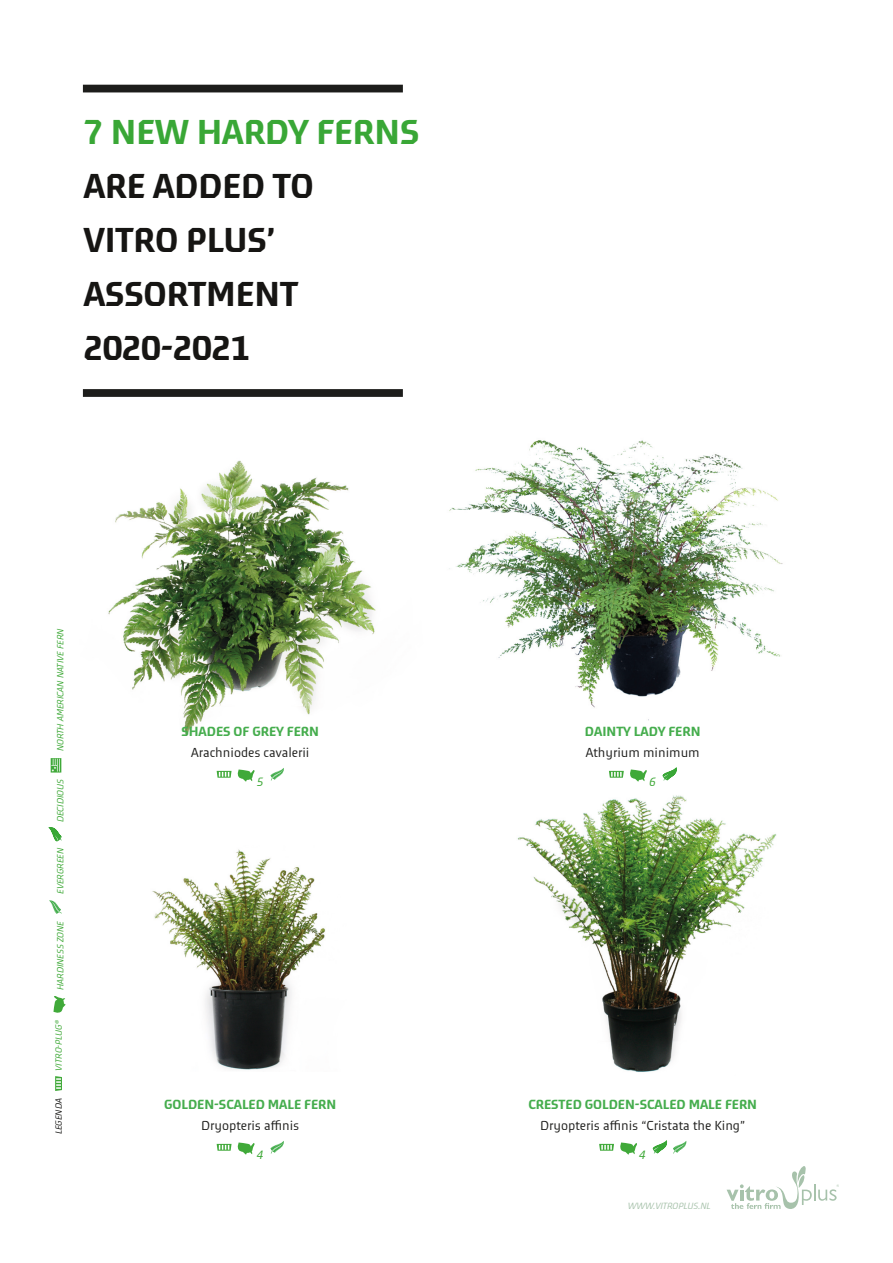
<style>
.page{position:relative;width:893px;height:1263px;background:#fff}
.page>*{position:absolute;margin:0;border:0;box-sizing:border-box;transform-origin:0 0}
.t1{font:700 34.35px/54px "Meran Pro";color:#161513}
.t2{font:700 13.2px "Meran Pro";color:#45ad4d}
.t3{font:12.9px "Meran Pro";color:#1d1d1b}
.Broodtekst{font:italic 12px "Meran Pro";color:#40a939}
.Broodtekst-2{font:italic 9px "Meran Pro";color:#40a939}
.Broodtekst-3{font:italic 9px "Meran Pro";color:#a7c2ab}
.Broodtekst-4{font:italic 9px "Meran Pro";color:#1d1d1b}
.s1{color:#39a736}
</style>
<div class="page">
<img style="left:152px;top:849px;width:173px;height:221px">
<svg style="left:217px;top:1144px;width:15px;height:7px"></svg>
<svg style="left:238px;top:1142px;width:17px;height:12px"></svg>
<svg style="left:270px;top:1141px;width:14px;height:13px"></svg>
<img style="left:108px;top:460px;width:268px;height:275px">
<svg style="left:217px;top:771px;width:15px;height:7px"></svg>
<svg style="left:238px;top:769px;width:17px;height:13px"></svg>
<svg style="left:270px;top:768px;width:14px;height:13px"></svg>
<img style="left:449px;top:440px;width:334px;height:281px">
<svg style="left:609px;top:771px;width:15px;height:7px"></svg>
<svg style="left:630px;top:769px;width:17px;height:13px"></svg>
<svg style="left:663px;top:767px;width:14px;height:14px"></svg>
<img style="left:517px;top:795px;width:260px;height:277px">
<svg style="left:599px;top:1144px;width:15px;height:7px"></svg>
<svg style="left:620px;top:1142px;width:17px;height:12px"></svg>
<svg style="left:653px;top:1140px;width:14px;height:14px"></svg>
<svg style="left:673px;top:1141px;width:13px;height:13px"></svg>
<svg style="left:53px;top:996px;width:13px;height:17px"></svg>
<svg style="left:51px;top:758px;width:10px;height:14px"></svg>
<svg style="left:55px;top:1076px;width:7px;height:15px"></svg>
<svg style="left:49px;top:900px;width:13px;height:14px"></svg>
<svg style="left:49px;top:827px;width:13px;height:15px"></svg>
<svg style="left:727px;top:1166px;width:112px;height:43px"></svg>
<div style="left:83px;top:389px;width:320px;height:8px;background:#1d1d1b"></div>
<div style="left:83px;top:85px;width:320px;height:7px;background:#1d1d1b"></div>
<p class="t1" style="left:84px;top:104px;width:337px"><span class="s1">7 NEW HARDY FERNS<br></span>ARE ADDED TO<br>VITRO PLUS’<br>ASSORTMENT</p>
<p class="t1" style="left:84px;top:320px;width:168px">2020-2021</p>
<p class="Broodtekst-2" style="left:54px;top:751px;width:125px;rotate:-90deg">NORTH AMERICAN NATIVE FERN</p>
<p class="Broodtekst-2" style="left:54px;top:822px;width:45px;rotate:-90deg">DECIDIOUS</p>
<p class="Broodtekst-2" style="left:54px;top:894px;width:48px;rotate:-90deg">EVERGREEN</p>
<p class="Broodtekst-2" style="left:54px;top:990px;width:71px;rotate:-90deg">HARDINESS ZONE</p>
<p class="Broodtekst-2" style="left:53px;top:1071px;width:52px;rotate:-90deg">VITRO-PLUG<sup>®</sup></p>
<p class="Broodtekst-4" style="left:53px;top:1134px;width:38px;rotate:-90deg">LEGENDA</p>
<p class="t2" style="left:181px;top:722px;width:139px">SHADES OF GREY FERN</p>
<p class="t3" style="left:191px;top:743px;width:120px">Arachniodes cavalerii</p>
<p class="Broodtekst" style="left:257px;top:773px;width:8px">5</p>
<p class="t2" style="left:164px;top:1095px;width:174px">GOLDEN-SCALED MALE FERN</p>
<p class="t3" style="left:201px;top:1116px;width:99px">Dryopteris affinis</p>
<p class="Broodtekst" style="left:257px;top:1146px;width:8px">4</p>
<p class="t2" style="left:585px;top:722px;width:117px">DAINTY LADY FERN</p>
<p class="t3" style="left:586px;top:743px;width:115px">Athyrium minimum</p>
<p class="Broodtekst" style="left:649px;top:773px;width:8px">6</p>
<p class="t2" style="left:528px;top:1095px;width:230px">CRESTED GOLDEN-SCALED MALE FERN</p>
<p class="t3" style="left:540px;top:1116px;width:206px">Dryopteris affinis “Cristata the King”</p>
<p class="Broodtekst" style="left:639px;top:1146px;width:8px">4</p>
<p class="Broodtekst-3" style="left:628px;top:1199px;width:84px">WWW.VITROPLUS.NL</p>
</div>
